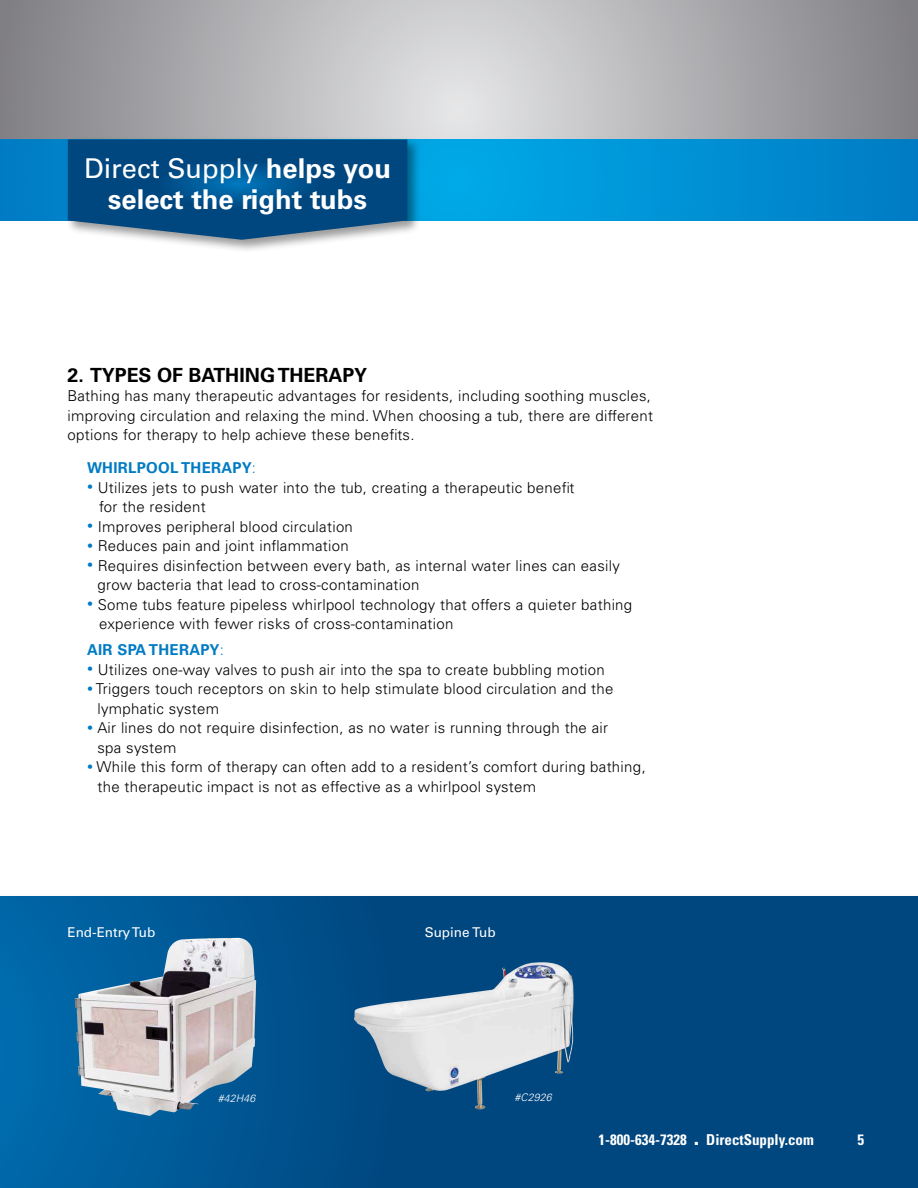
<style>
.page{position:relative;width:918px;height:1188px;background:#fff}
.page>*{position:absolute;margin:0;border:0;box-sizing:border-box;transform-origin:0 0}
.t1{font:700 27.3px/30.9px "Univers LT Std";color:#fff;text-align:center}
.t2{font:700 19.5px "Univers LT Std";color:#000}
.t3{font:300 15px/19.5px "Univers LT Std";letter-spacing:.02em;color:#000}
.t4{font:700 condensed 15px "Univers LT Std";color:#fff}
.t5{font:700 15px "Univers LT Std";letter-spacing:.02em;color:#007bc3}
.t6{font:13.5px "Univers LT Std";color:#fff}
.t7{font:italic 300 10.5px "Univers LT Std";letter-spacing:.015em;color:#fff}
.s1{font-weight:400}
.s2{font-weight:300}
.s3{font-size:12px;color:#007bc3}
</style>
<div class="page">
<div style="left:0;top:896px;width:918px;height:292px;background:linear-gradient(to right,#005f9d,#003d74)"></div>
<svg style="left:0;top:0;width:917px;height:140px;background:#afafb3"></svg>
<svg style="left:0;top:140px;width:917px;height:80px;background:#0091d4"></svg>
<div style="left:65px;top:137px;width:356px;height:116px;background:#000;opacity:.4"></div>
<svg style="left:68px;top:140px;width:339px;height:100px;background:#14568a"></svg>
<img style="left:75px;top:938px;width:181px;height:178px">
<img style="left:354px;top:962px;width:220px;height:147px">
<h1 class="t1" style="left:84px;top:153px;width:309px"><span class="s1">Direct Supply</span> helps you select the right tubs</h1>
<h2 class="t2" style="left:68px;top:363px;width:301px">2. TYPES OF BATHING THERAPY</h2>
<p class="t3" style="left:68px;top:386px;width:587px">Bathing has many therapeutic advantages for residents, including soothing muscles, improving circulation and relaxing the mind. When choosing a tub, there are different options for therapy to help achieve these benefits.</p>
<p class="t5" style="left:87px;top:459px;width:171px">WHIRLPOOL THERAPY<span class="s2">:</span></p>
<p class="t3" style="left:99px;top:478px;width:477px;text-indent:-12px"><span class="s3">•</span> Utilizes jets to push water into the tub, creating a therapeutic benefit for the resident</p>
<p class="t3" style="left:87px;top:517px;width:267px"><span class="s3">•</span> Improves peripheral blood circulation</p>
<p class="t3" style="left:87px;top:536px;width:263px"><span class="s3">•</span> Reduces pain and joint inflammation</p>
<p class="t3" style="left:98px;top:556px;width:524px;text-indent:-10px"><span class="s3">•</span> Requires disinfection between every bath, as internal water lines can easily grow bacteria that lead to cross-contamination</p>
<p class="t3" style="left:99px;top:595px;width:535px;text-indent:-12px"><span class="s3">•</span> Some tubs feature pipeless whirlpool technology that offers a quieter bathing experience with fewer risks of cross-contamination</p>
<p class="t5" style="left:87px;top:641px;width:139px">AIR SPA THERAPY<span class="s2">:</span></p>
<p class="t3" style="left:87px;top:660px;width:519px"><span class="s3">•</span> Utilizes one-way valves to push air into the spa to create bubbling motion</p>
<p class="t3" style="left:98px;top:679px;width:518px;text-indent:-10px"><span class="s3">•</span> Triggers touch receptors on skin to help stimulate blood circulation and the lymphatic system</p>
<p class="t3" style="left:98px;top:718px;width:512px;text-indent:-10px"><span class="s3">•</span> Air lines do not require disinfection, as no water is running through the air spa system</p>
<p class="t3" style="left:98px;top:757px;width:550px;text-indent:-10px"><span class="s3">•</span> While this form of therapy can often add to a resident’s comfort during bathing, the therapeutic impact is not as effective as a whirlpool system</p>
<p class="t6" style="left:68px;top:924px;width:89px">End-Entry Tub</p>
<p class="t7" style="left:218px;top:1092px;width:39px">#42H46</p>
<p class="t6" style="left:425px;top:924px;width:72px">Supine Tub</p>
<p class="t7" style="left:514px;top:1091px;width:39px">#C2926</p>
<p class="t4" style="left:599px;top:1130px;width:90px">1-800-634-7328</p>
<p class="t4" style="left:695px;top:1130px;width:121px">■ DirectSupply.com</p>
<p class="t4" style="left:857px;top:1130px;width:8px">5</p>
</div>
